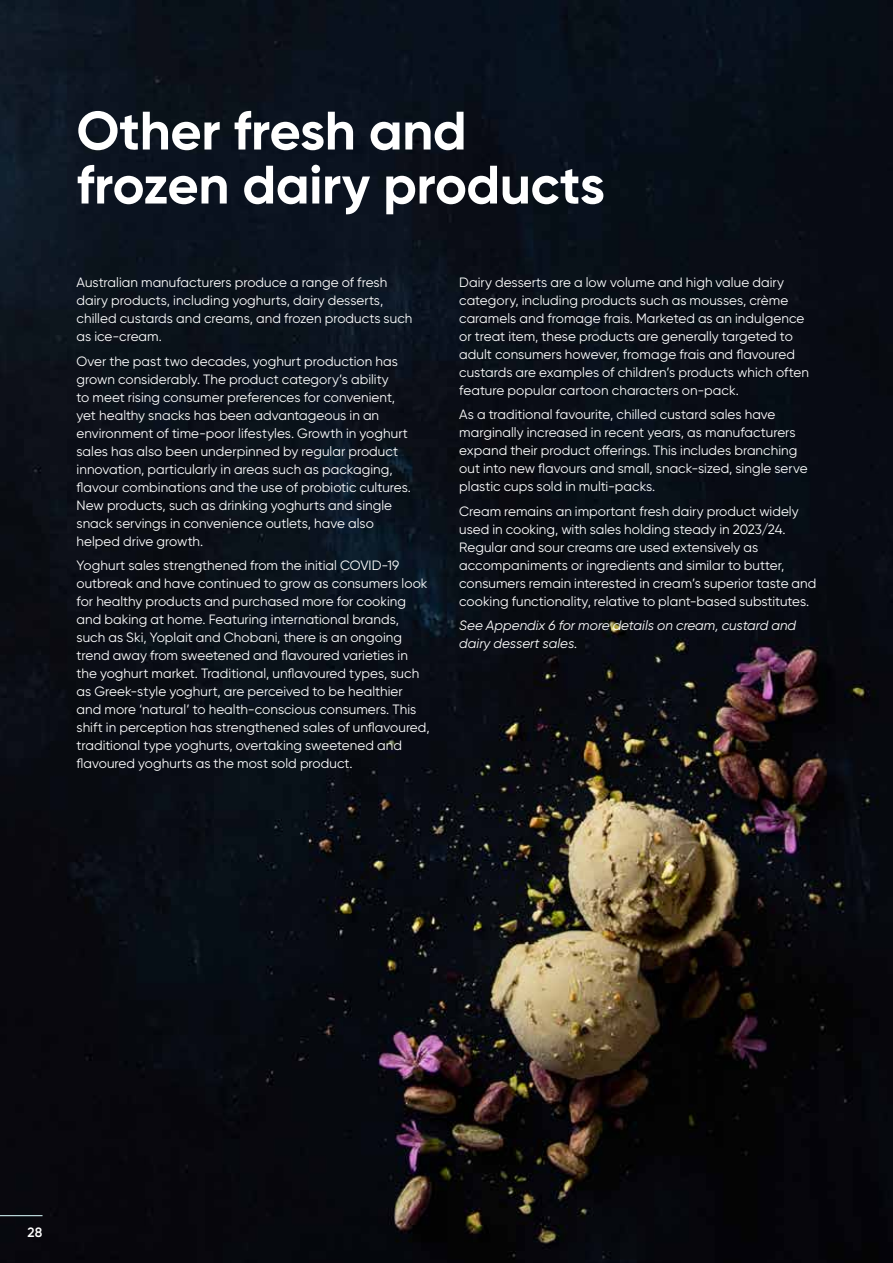
<style>
.page{position:relative;width:893px;height:1263px;background:#fff}
.page>*{position:absolute;margin:0;border:0;box-sizing:border-box;transform-origin:0 0}
.t1{font:700 54px/54px "Gilroy";letter-spacing:-.01em;color:#fff}
.t2{font:13.5px/18px "Gilroy";letter-spacing:.005em;color:#fff}
.t3{font:italic 13.5px/18px "Gilroy";color:#fff}
.t4{font:600 13.5px "Gilroy";color:#fff}
</style>
<div class="page">
<img style="left:0;top:0;width:893px;height:1263px">
<hr style="left:0;top:1215px;width:43px;height:1px;background:#c9e9eb">
<h1 class="t1" style="left:77px;top:103px;width:530px">Other fresh and frozen dairy products</h1>
<p class="t2" style="left:77px;top:273px;width:337px">Australian manufacturers produce a range of fresh dairy products, including yoghurts, dairy desserts, chilled custards and creams, and frozen products such as ice-cream.</p>
<p class="t2" style="left:77px;top:352px;width:336px">Over the past two decades, yoghurt production has grown considerably. The product category’s ability<br>to meet rising consumer preferences for convenient, yet healthy snacks has been advantageous in an environment of time-poor lifestyles. Growth in yoghurt sales has also been underpinned by regular product innovation, particularly in areas such as packaging, flavour combinations and the use of probiotic cultures.<br>New products, such as drinking yoghurts and single snack servings in convenience outlets, have also helped drive growth.</p>
<p class="t2" style="left:77px;top:556px;width:355px">Yoghurt sales strengthened from the initial COVID-19 outbreak and have continued to grow as consumers look for healthy products and purchased more for cooking and baking at home. Featuring international brands, such as Ski, Yoplait and Chobani, there is an ongoing trend away from sweetened and flavoured varieties in the yoghurt market. Traditional, unflavoured types, such as Greek-style yoghurt, are perceived to be healthier and more ‘natural’ to health-conscious consumers. This shift in perception has strengthened sales of unflavoured, traditional type yoghurts, overtaking sweetened and flavoured yoghurts as the most sold product.</p>
<p class="t2" style="left:459px;top:273px;width:351px">Dairy desserts are a low volume and high value dairy category, including products such as mousses, crème caramels and fromage frais. Marketed as an indulgence or treat item, these products are generally targeted to adult consumers however, fromage frais and flavoured custards are examples of children’s products which often feature popular cartoon characters on-pack.</p>
<p class="t2" style="left:459px;top:406px;width:350px">As a traditional favourite, chilled custard sales have marginally increased in recent years, as manufacturers expand their product offerings. This includes branching out into new flavours and small, snack-sized, single serve plastic cups sold in multi-packs.</p>
<p class="t2" style="left:459px;top:502px;width:359px">Cream remains an important fresh dairy product widely used in cooking, with sales holding steady in 2023/24.<br>Regular and sour creams are used extensively as accompaniments or ingredients and similar to butter, consumers remain interested in cream’s superior taste and cooking functionality, relative to plant-based substitutes.</p>
<p class="t3" style="left:459px;top:616px;width:338px">See Appendix 6 for more details on cream, custard and dairy dessert sales.</p>
<p class="t4" style="left:28px;top:1224px;width:16px">28</p>
</div>
